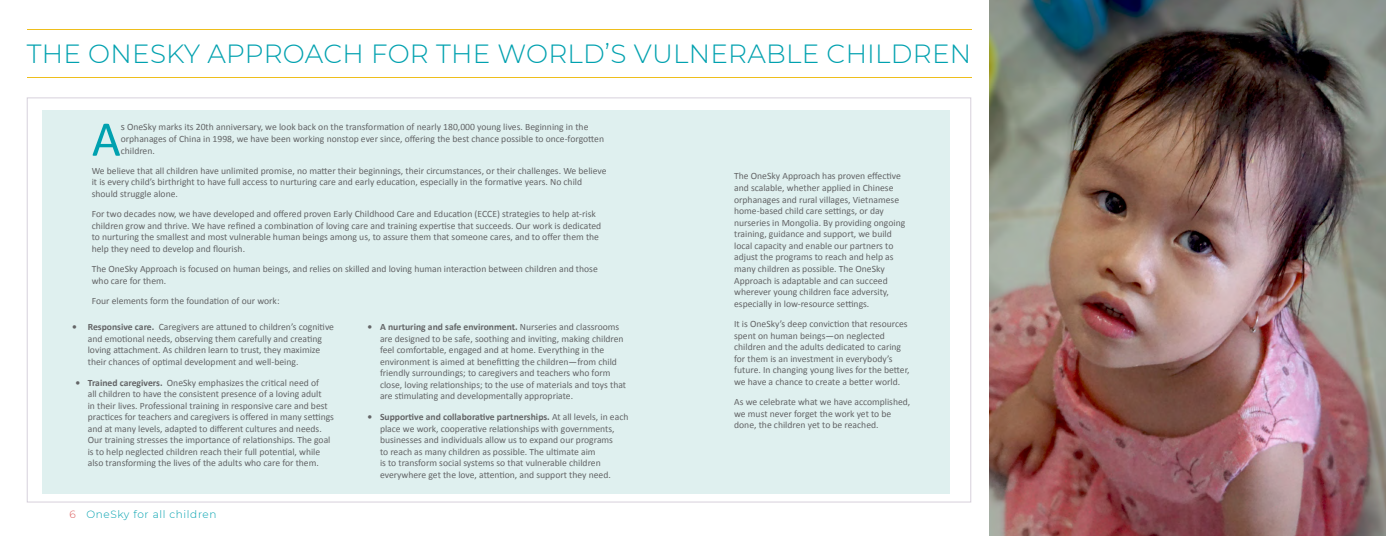
<style>
.page{position:relative;width:1386px;height:536px;background:#fff}
.page>*{position:absolute;margin:0;border:0;box-sizing:border-box;transform-origin:0 0}
.t1{font:50.23px "Calibri";color:#00a1af}
.t2{font:300 26.25px "Montserrat";letter-spacing:.01em;color:#00a1af}
.t3{font:300 10.5px "Montserrat";letter-spacing:.06em;color:#00a1af}
.t4{font:9.62px/11.5px "Calibri";color:#636466}
.s1{font-size:10.5px}
.s2{font-weight:700}
.s3{color:#db5a5a}
</style>
<div class="page">
<hr style="left:27px;top:29px;width:944px;height:1px;background:#eebe1c">
<hr style="left:27px;top:78px;width:944px;height:1px;background:#eebe1c">
<div style="left:42px;top:110px;width:907px;height:383px;background:#dff0ef"></div>
<img style="left:989px;top:0;width:397px;height:536px">
<h2 class="t2" style="left:27px;top:35px;width:946px">THE ONESKY APPROACH FOR THE WORLD’S VULNERABLE CHILDREN</h2>
<h1 class="t1" style="left:92px;top:107px;width:31px">A</h1>
<p class="t4" style="left:121px;top:121px;width:485px"><span class="s1">s</span> OneSky marks its 20th anniversary, we look back on the transformation of nearly 180,000 young lives. Beginning in the orphanages of China in 1998, we have been working nonstop ever since, offering the best chance possible to once-forgotten children.</p>
<p class="t4" style="left:92px;top:165px;width:516px">We believe that all children have unlimited promise, no matter their beginnings, their circumstances, or their challenges. We believe it is every child’s birthright to have full access to nurturing care and early education, especially in the formative years. No child should struggle alone.</p>
<p class="t4" style="left:92px;top:208px;width:511px">For two decades now, we have developed and offered proven Early Childhood Care and Education (ECCE) strategies to help at-risk children grow and thrive. We have refined a combination of loving care and training expertise that succeeds. Our work is dedicated to nurturing the smallest and most vulnerable human beings among us, to assure them that someone cares, and to offer them the help they need to develop and flourish.</p>
<p class="t4" style="left:92px;top:263px;width:508px">The OneSky Approach is focused on human beings, and relies on skilled and loving human interaction between children and those who care for them.</p>
<p class="t4" style="left:92px;top:295px;width:189px">Four elements form the foundation of our work:</p>
<p class="t4" style="left:88px;top:321px;width:248px;text-indent:-16px"><span class="s2">• Responsive care.</span> Caregivers are attuned to children’s cognitive and emotional needs, observing them carefully and creating loving attachment. As children learn to trust, they maximize their chances of optimal development and well-being.</p>
<p class="t4" style="left:88px;top:376px;width:248px;text-indent:-12px"><span class="s2">• Trained caregivers.</span> OneSky emphasizes the critical need of<br>all children to have the consistent presence of a loving adult<br>in their lives. Professional training in responsive care and best practices for teachers and caregivers is offered in many settings and at many levels, adapted to different cultures and needs.<br>Our training stresses the importance of relationships. The goal is to help neglected children reach their full potential, while also transforming the lives of the adults who care for them.</p>
<p class="t4" style="left:380px;top:321px;width:248px;text-indent:-12px"><span class="s2">• A nurturing and safe environment.</span> Nurseries and classrooms are designed to be safe, soothing and inviting, making children feel comfortable, engaged and at home. Everything in the environment is aimed at benefitting the children—from child friendly surroundings; to caregivers and teachers who form close, loving relationships; to the use of materials and toys that are stimulating and developmentally appropriate.</p>
<p class="t4" style="left:380px;top:411px;width:250px;text-indent:-12px"><span class="s2">• Supportive and collaborative partnerships.</span> At all levels, in each place we work, cooperative relationships with governments, businesses and individuals allow us to expand our programs<br>to reach as many children as possible. The ultimate aim<br>is to transform social systems so that vulnerable children everywhere get the love, attention, and support they need.</p>
<p class="t3" style="left:69px;top:506px;width:149px"><span class="s3">6</span> OneSky for all children</p>
<p class="t4" style="left:734px;top:170px;width:173px">The OneSky Approach has proven effective and scalable, whether applied in Chinese orphanages and rural villages, Vietnamese home-based child care settings, or day nurseries in Mongolia. By providing ongoing training, guidance and support, we build local capacity and enable our partners to adjust the programs to reach and help as many children as possible. The OneSky Approach is adaptable and can succeed wherever young children face adversity, especially in low-resource settings.</p>
<p class="t4" style="left:734px;top:318px;width:177px">It is OneSky’s deep conviction that resources spent on human beings—on neglected children and the adults dedicated to caring for them is an investment in everybody’s future. In changing young lives for the better, we have a chance to create a better world.</p>
<p class="t4" style="left:734px;top:396px;width:178px">As we celebrate what we have accomplished, we must never forget the work yet to be done, the children yet to be reached.</p>
</div>
